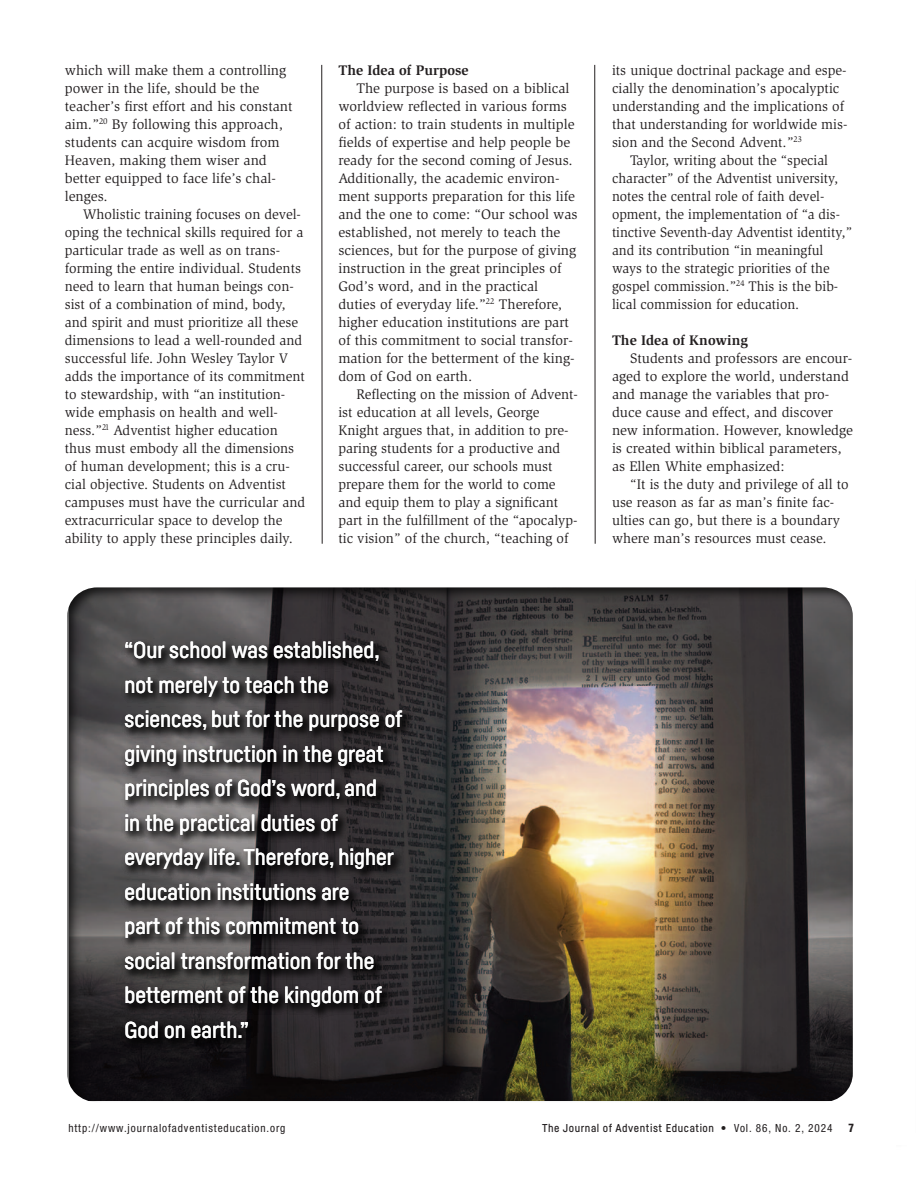
<style>
.page{position:relative;width:918px;height:1188px;background:#fff}
.page>*{position:absolute;margin:0;border:0;box-sizing:border-box;transform-origin:0 0}
.t1{font:500 22.5px/34.5px "Fabrikat";color:#fff}
.t2{font:14.25px/18px "Slimbach Std";color:#231f20}
.t3{font:14.25px/18px "Slimbach Std";color:#231f20;scale:.96 1}
.t4{font:700 14.25px "Slimbach Std";color:#231f20}
.t5{font:500 11.25px "Fabrikat";letter-spacing:.05em;color:#231f20}
.t6{font:condensed 11.25px "Helvetica Neue";letter-spacing:.08em;color:#231f20}
.t7{font:900 condensed 11.25px "Helvetica";color:#231f20}
.s1{font-family:"Helvetica Neue";font-weight:400;font-stretch:condensed}
</style>
<div class="page">
<img style="left:67px;top:587px;width:786px;height:515px">
<hr style="left:321px;top:65px;width:2px;height:479px;background:#231f20">
<hr style="left:594px;top:65px;width:2px;height:479px;background:#231f20">
<img style="left:104px;top:632px;width:330px;height:458px">
<p class="t2" style="left:65px;top:63px;width:229px">which will make them a controlling power in the life, should be the teacher’s first effort and his constant aim.”<sup>20</sup> By following this approach, students can acquire wisdom from<br>Heaven, making them wiser and better equipped to face life’s chal&shy;lenges.</p>
<p class="t2" style="left:65px;top:207px;width:242px;text-indent:18px">Wholistic training focuses on devel&shy;oping the technical skills required for a particular trade as well as on trans&shy;forming the entire individual. Students need to learn that human beings con&shy;sist of a combination of mind, body, and spirit and must prioritize all these dimensions to lead a well-rounded and successful life. John Wesley Taylor V adds the importance of its commitment to stewardship, with “an institution&shy;wide emphasis on health and well&shy;ness.”<sup>21</sup> Adventist higher education thus must embody all the dimensions of human development; this is a cru&shy;cial objective. Students on Adventist campuses must have the curricular and extracurricular space to develop the ability to apply these principles daily.</p>
<p class="t4" style="left:338px;top:65px;width:132px">The Idea of Purpose</p>
<p class="t2" style="left:338px;top:81px;width:241px;text-indent:18px">The purpose is based on a biblical worldview reflected in various forms of action: to train students in multiple fields of expertise and help people be ready for the second coming of Jesus.<br>Additionally, the academic environ&shy;ment supports preparation for this life and the one to come: “Our school was established, not merely to teach the sciences, but for the purpose of giving instruction in the great principles of God’s word, and in the practical duties of everyday life.”<sup>22</sup> Therefore, higher education institutions are part of this commitment to social transfor&shy;mation for the betterment of the king&shy;dom of God on earth.</p>
<p class="t2" style="left:338px;top:387px;width:241px;text-indent:18px">Reflecting on the mission of Advent&shy;ist education at all levels, George Knight argues that, in addition to pre&shy;paring students for a productive and successful career, our schools must prepare them for the world to come and equip them to play a significant part in the fulfillment of the “apocalyp&shy;tic vision” of the church, “teaching of</p>
<p class="t2" style="left:612px;top:63px;width:237px">its unique doctrinal package and espe&shy;cially the denomination’s apocalyptic understanding and the implications of that understanding for worldwide mis&shy;sion and the Second Advent.”<sup>23</sup></p>
<p class="t3" style="left:612px;top:153px;width:252px;text-indent:18px">Taylor, writing about the “special character” of the Adventist university, notes the central role of faith devel&shy;opment, the implementation of “a dis&shy;tinctive Seventh-day Adventist identity,” and its contribution “in meaningful ways to the strategic priorities of the gospel commission.”<sup>24</sup> This is the bib&shy;lical commission for education.</p>
<p class="t4" style="left:612px;top:335px;width:138px">The Idea of Knowing</p>
<p class="t2" style="left:612px;top:351px;width:243px;text-indent:18px">Students and professors are encour&shy;aged to explore the world, understand and manage the variables that pro&shy;duce cause and effect, and discover new information. However, knowledge is created within biblical parameters, as Ellen White emphasized:</p>
<p class="t2" style="left:612px;top:477px;width:238px;text-indent:18px">“It is the duty and privilege of all to use reason as far as man’s finite fac&shy;ulties can go, but there is a boundary where man’s resources must cease.</p>
<p class="t1" style="left:124px;top:635px;width:279px">“Our school was established, not merely to teach the sciences, but for the purpose of giving instruction in the great principles of God’s word, and<br>in the practical duties of everyday life. Therefore, higher education institutions are<br>part of this commitment to social transformation for the betterment of the kingdom of<br>God on earth.”</p>
<p class="t6" style="left:68px;top:1124px;width:219px">http://www.journalofadventisteducation.org</p>
<p class="t5" style="left:542px;top:1124px;width:292px">The Journal of Adventist Education <span class="s1">• Vol. 86, No. 2, 2024</span></p>
<p class="t7" style="left:849px;top:1123px;width:7px">7</p>
</div>
